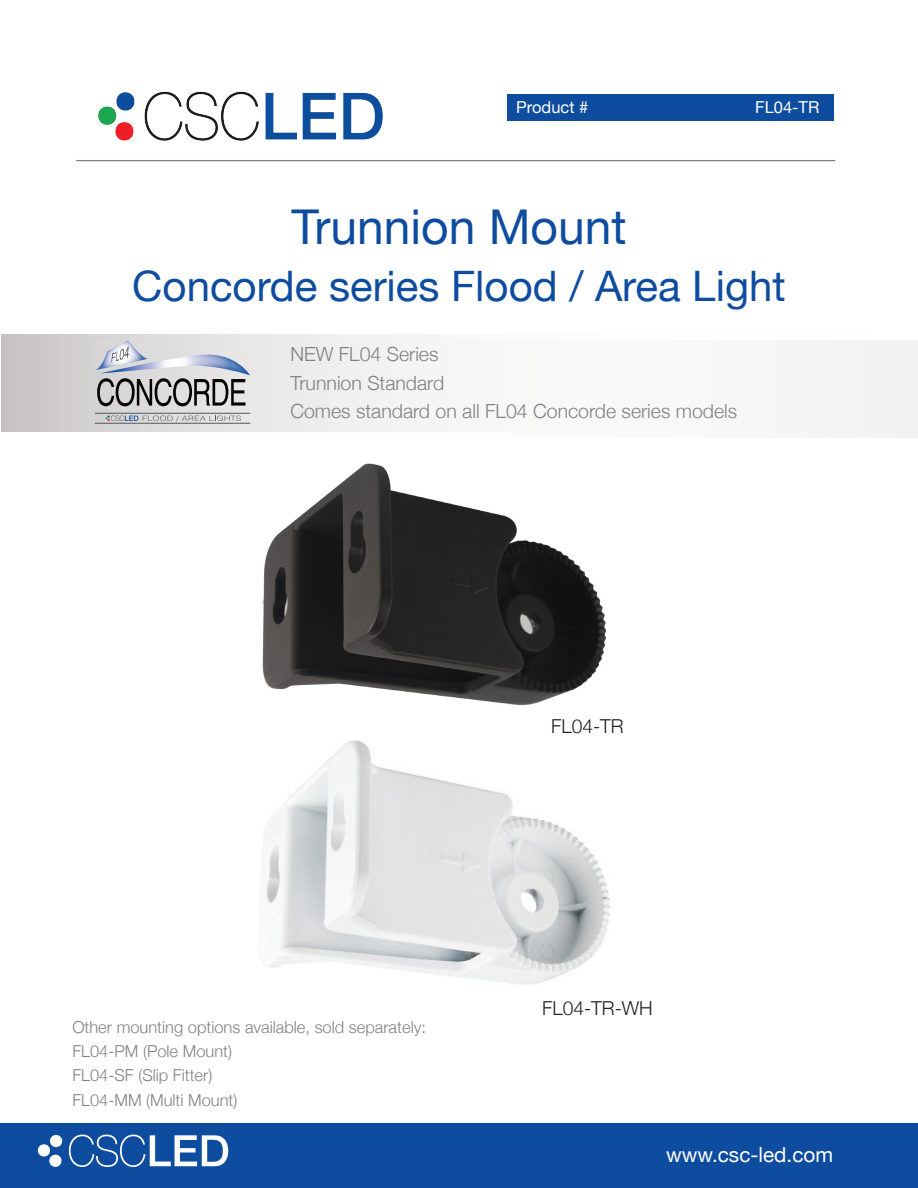
<style>
.page{position:relative;width:918px;height:1188px;background:#fff}
.page>*{position:absolute;margin:0;border:0;box-sizing:border-box;transform-origin:0 0}
.t1{font:48px "Helvetica Neue";color:#0d4c9f}
.t2{font:42px "Helvetica Neue";color:#0d4c9f}
.t3{font:20.7px "Helvetica Neue";color:#fff}
.t4{font:300 19.5px "Helvetica Neue";color:#818183}
.t5{font:300 19.2px "Helvetica Neue";color:#231f20}
.t6{font:300 16.5px "Helvetica Neue";color:#818183}
.t7{font:16.5px "Helvetica Neue";color:#fff}
</style>
<div class="page">
<img style="left:262px;top:463px;width:344px;height:243px">
<img style="left:261px;top:740px;width:350px;height:245px">
<div style="left:0;top:1123px;width:918px;height:65px;background:#0d4c9f"></div>
<svg style="left:69px;top:1135px;width:159px;height:32px"></svg>
<div style="left:50px;top:1135px;width:12px;height:12px;background:#fff;border-radius:6px"></div>
<div style="left:49px;top:1155px;width:12px;height:12px;background:#fff;border-radius:6px"></div>
<div style="left:38px;top:1144px;width:12px;height:13px;background:#fff;border-radius:6px"></div>
<img style="left:98px;top:91px;width:285px;height:50px">
<hr style="left:76px;top:160px;width:759px;height:1px;background:#818183">
<div style="left:507px;top:94px;width:327px;height:27px;background:#0d4c9f"></div>
<svg style="left:2px;top:334px;width:405px;height:6px"></svg>
<svg style="left:2px;top:340px;width:916px;height:97px"></svg>
<hr style="left:95px;top:413px;width:155px;height:1px;background:#57585a">
<hr style="left:95px;top:423px;width:155px;height:1px;background:#57585a">
<svg style="left:95px;top:340px;width:155px;height:66px;background:#b7b8bd"></svg>
<svg style="left:106px;top:415px;width:135px;height:6px"></svg>
<p class="t7" style="left:516px;top:95px;width:74px">Product #</p>
<p class="t7" style="left:755px;top:95px;width:66px">FL04-TR</p>
<p class="t1" style="left:291px;top:193px;width:337px">Trunnion Mount</p>
<p class="t2" style="left:132px;top:255px;width:655px">Concorde series Flood / Area Light</p>
<p class="t4" style="left:290px;top:339px;width:150px">NEW FL04 Series</p>
<p class="t4" style="left:290px;top:367px;width:155px">Trunnion Standard</p>
<p class="t4" style="left:290px;top:396px;width:448px">Comes standard on all FL04 Concorde series models</p>
<p class="t5" style="left:551px;top:711px;width:74px">FL04-TR</p>
<p class="t6" style="left:72px;top:1013px;width:355px">Other mounting options available, sold separately:</p>
<p class="t6" style="left:72px;top:1038px;width:161px">FL04-PM (Pole Mount)</p>
<p class="t6" style="left:72px;top:1062px;width:141px">FL04-SF (Slip Fitter)</p>
<p class="t6" style="left:72px;top:1087px;width:167px">FL04-MM (Multi Mount)</p>
<p class="t5" style="left:542px;top:993px;width:112px">FL04-TR-WH</p>
<p class="t3" style="left:666px;top:1140px;width:169px">www.csc-led.com</p>
</div>
